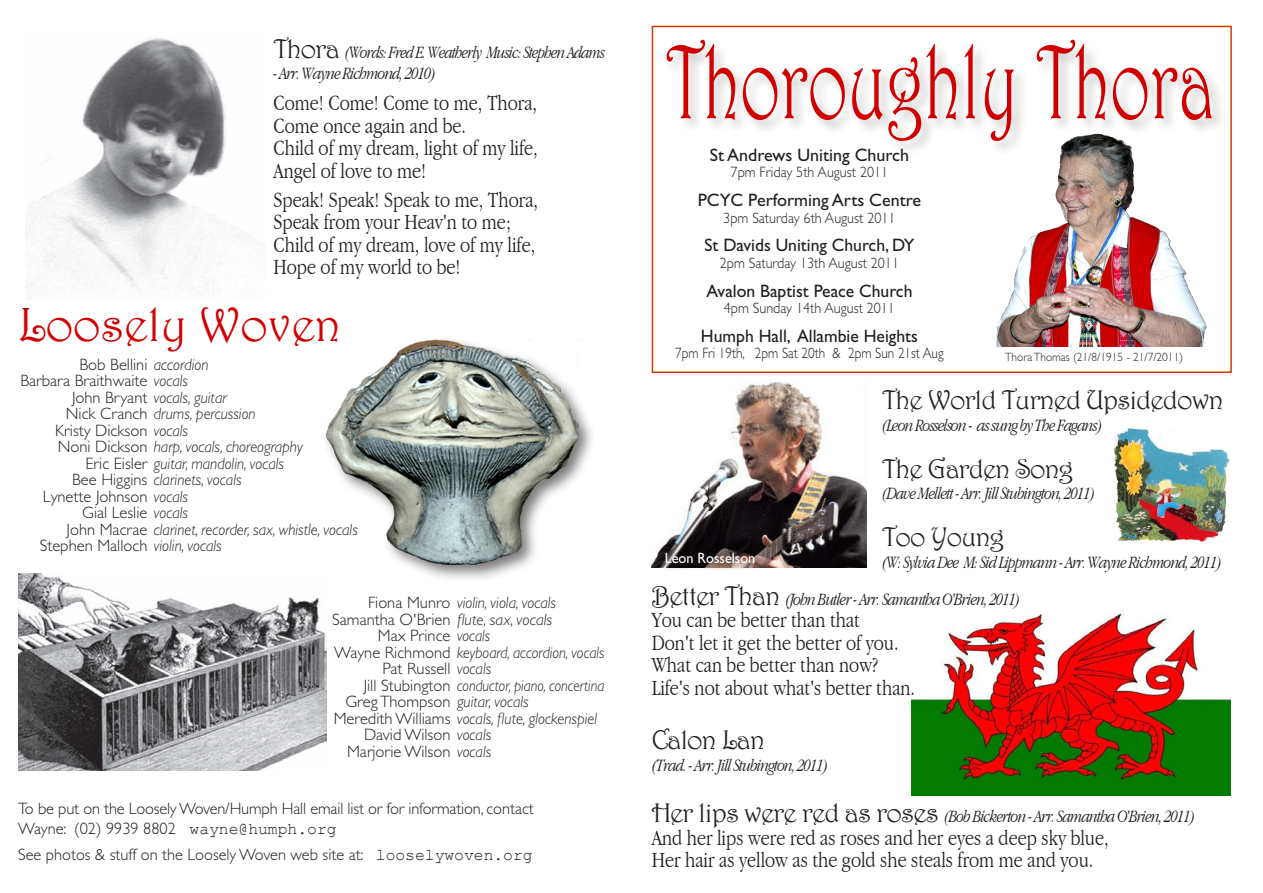
<style>
.page{position:relative;width:1263px;height:893px;background:#fff}
.page>*{position:absolute;margin:0;border:0;box-sizing:border-box;transform-origin:0 0}
.t1{font:105px "Harrington";color:#d10000;scale:.66 1}
.t2{font:48px "Harrington";color:#d10000}
.Song_Title{font:27px "Harrington";letter-spacing:-.03em;color:#231f20}
.Song_Title-2{font:300 condensed 22.5px/22.5px "Garamond";color:#231f20}
.Verse{font:300 condensed 22.5px/22.5px "Garamond";color:#231f20}
.Song_Title-3{font:italic 300 condensed 18px "Garamond";letter-spacing:-.05em;color:#231f20}
.t3{font:18px "Gill Sans";color:#231f20}
.name{font:300 16.5px/19.8px "Gill Sans";color:#231f20}
.name-2{font:italic 300 16.5px "Gill Sans";color:#231f20;scale:.94 1}
.name-3{font:italic 300 16.5px "Gill Sans";color:#231f20;scale:.88 1}
.name-4{font:italic 300 16.5px "Gill Sans";color:#231f20;scale:.91 1}
.name-5{font:italic 300 16.5px "Gill Sans";color:#231f20}
.t4{font:300 15px "Gill Sans";color:#231f20;scale:.94 1}
.t5{font:300 15px "Gill Sans";color:#231f20;scale:.88 1}
.name-6{font:15px "Gill Sans";color:#fff;scale:.95 1}
.name-7{font:300 12px "Gill Sans";color:#231f20;scale:.95 1}
.s1{font-family:"Harrington";font-weight:400;font-style:normal;font-stretch:normal;font-size:27px}
.s2{font-style:italic}
.s3{font-style:normal}
.s4{font-family:"Courier New";font-weight:400}
</style>
<div class="page">
<img style="left:26px;top:38px;width:226px;height:260px">
<div style="left:652px;top:26px;width:580px;height:347px;border:2px solid #cf3f03"></div>
<img style="left:18px;top:574px;width:308px;height:197px">
<div style="left:321px;top:335px;width:273px;height:246px;background:#231f20;opacity:.6"></div>
<img style="left:326px;top:340px;width:253px;height:224px">
<div style="left:663px;top:36px;width:563px;height:119px;background:#231f20;opacity:.25"></div>
<img style="left:995px;top:133px;width:213px;height:214px">
<img style="left:911px;top:613px;width:319px;height:182px">
<img style="left:652px;top:383px;width:215px;height:185px">
<svg style="left:658px;top:546px;width:103px;height:23px;background:#493d3c"></svg>
<img style="left:1114px;top:429px;width:116px;height:112px">
<p class="Song_Title-3" style="left:273px;top:42px;width:333px"><span class="s1">Thora</span> (Words: Fred E. Weatherly Music: Stephen Adams</p>
<p class="Song_Title-3" style="left:273px;top:64px;width:164px">- Arr. Wayne Richmond, 2010)</p>
<p class="Verse" style="left:273px;top:92px;width:266px">Come! Come! Come to me, Thora,<br>Come once again and be.<br>Child of my dream, light of my life,<br>Angel of love to me!</p>
<p class="Verse" style="left:273px;top:188px;width:266px">Speak! Speak! Speak to me, Thora,<br>Speak from your Heav'n to me;<br>Child of my dream, love of my life,<br>Hope of my world to be!</p>
<p class="t2" style="left:18px;top:295px;width:325px">Loosely Woven</p>
<p class="name" style="left:80px;top:355px;width:130px">Bob Bellini <span class="s2">accordion</span></p>
<p class="name" style="left:21px;top:371px;width:169px">Barbara Braithwaite <span class="s2">vocals</span></p>
<p class="name-2" style="left:72px;top:388px;width:166px"><span class="s3">John Bryant</span> vocals, guitar</p>
<p class="name-2" style="left:66px;top:405px;width:203px"><span class="s3">Nick Cranch</span> drums, percussion</p>
<p class="name" style="left:55px;top:421px;width:134px">Kristy Dickson <span class="s2">vocals</span></p>
<p class="name-2" style="left:58px;top:438px;width:262px"><span class="s3">Noni Dickson</span> harp, vocals, choreography</p>
<p class="name-2" style="left:85px;top:454px;width:213px"><span class="s3">Eric Eisler</span> guitar, mandolin, vocals</p>
<p class="name-2" style="left:72px;top:471px;width:182px"><span class="s3">Bee Higgins</span> clarinets, vocals</p>
<p class="name" style="left:43px;top:487px;width:147px">Lynette Johnson <span class="s2">vocals</span></p>
<p class="name" style="left:82px;top:503px;width:107px">Gial Leslie <span class="s2">vocals</span></p>
<p class="name-2" style="left:67px;top:520px;width:311px"><span class="s3">John Macrae</span> clarinet, recorder, sax, whistle, vocals</p>
<p class="name" style="left:40px;top:536px;width:184px">Stephen Malloch <span class="s2">violin, vocals</span></p>
<p class="name-2" style="left:368px;top:594px;width:202px"><span class="s3">Fiona Munro</span> violin, viola, vocals</p>
<p class="name-5" style="left:332px;top:610px;width:222px"><span class="s3">Samantha O'Brien</span> flute, sax, vocals</p>
<p class="name" style="left:378px;top:626px;width:114px">Max Prince <span class="s2">vocals</span></p>
<p class="name-4" style="left:334px;top:643px;width:299px"><span class="s3">Wayne Richmond</span> keyboard, accordion, vocals</p>
<p class="name" style="left:382px;top:659px;width:110px">Pat Russell <span class="s2">vocals</span></p>
<p class="name-3" style="left:364px;top:676px;width:275px"><span class="s3">Jill Stubington</span> conductor, piano, concertina</p>
<p class="name-2" style="left:345px;top:693px;width:197px"><span class="s3">Greg Thompson</span> guitar, vocals</p>
<p class="name-2" style="left:334px;top:709px;width:282px"><span class="s3">Meredith Williams</span> vocals, flute, glockenspiel</p>
<p class="name" style="left:364px;top:725px;width:129px">David Wilson <span class="s2">vocals</span></p>
<p class="name" style="left:347px;top:742px;width:146px">Marjorie Wilson <span class="s2">vocals</span></p>
<p class="name" style="left:18px;top:798px;width:517px">To be put on the Loosely Woven/Humph Hall email list or for information, contact<br>Wayne: (02) 9939 8802 <span class="s4">wayne@humph.org</span></p>
<p class="name" style="left:18px;top:845px;width:516px">See photos &amp; stuff on the Loosely Woven web site at: <span class="s4">looselywoven.org</span></p>
<p class="t1" style="left:666px;top:19px;width:833px">Thoroughly Thora</p>
<p class="t3" style="left:710px;top:144px;width:201px">St Andrews Uniting Church</p>
<p class="t4" style="left:731px;top:164px;width:169px">7pm Friday 5th August 2011</p>
<p class="t3" style="left:698px;top:190px;width:225px">PCYC Performing Arts Centre</p>
<p class="t4" style="left:723px;top:209px;width:185px">3pm Saturday 6th August 2011</p>
<p class="t3" style="left:704px;top:235px;width:211px">St Davids Uniting Church, DY</p>
<p class="t4" style="left:720px;top:254px;width:192px">2pm Saturday 13th August 2011</p>
<p class="t3" style="left:706px;top:280px;width:208px">Avalon Baptist Peace Church</p>
<p class="t4" style="left:724px;top:300px;width:184px">4pm Sunday 14th August 2011</p>
<p class="t3" style="left:701px;top:325px;width:218px">Humph Hall, Allambie Heights</p>
<p class="t5" style="left:675px;top:345px;width:307px">7pm Fri 19th, 2pm Sat 20th &amp; 2pm Sun 21st Aug</p>
<p class="name-7" style="left:1005px;top:350px;width:189px">Thora Thomas (21/8/1915 - 21/7/2011)</p>
<p class="name-6" style="left:665px;top:550px;width:97px">Leon Rosselson</p>
<p class="Song_Title" style="left:882px;top:384px;width:343px">The World Turned Upsidedown</p>
<p class="Song_Title-3" style="left:882px;top:415px;width:222px">(Leon Rosselson - as sung by The Fagans)</p>
<p class="Song_Title" style="left:882px;top:452px;width:193px">The Garden Song</p>
<p class="Song_Title-3" style="left:882px;top:484px;width:215px">(Dave Mellett - Arr. Jill Stubington, 2011)</p>
<p class="Song_Title" style="left:882px;top:521px;width:124px">Too Young</p>
<p class="Song_Title-3" style="left:882px;top:552px;width:341px">(W: Sylvia Dee M: Sid Lippmann - Arr. Wayne Richmond, 2011)</p>
<p class="Song_Title-3" style="left:652px;top:589px;width:370px"><span class="s1">Better Than</span> (John Butler - Arr. Samantha O'Brien, 2011)</p>
<p class="Song_Title-2" style="left:652px;top:609px;width:265px">You can be better than that<br>Don't let it get the better of you.<br>What can be better than now?<br>Life's not about what's better than.</p>
<p class="Song_Title" style="left:652px;top:723px;width:115px">Calon Lan</p>
<p class="Song_Title-3" style="left:652px;top:755px;width:178px">(Trad. - Arr. Jill Stubington, 2011)</p>
<p class="Song_Title-3" style="left:652px;top:807px;width:545px"><span class="s1">Her lips were red as roses</span> (Bob Bickerton - Arr. Samantha O'Brien, 2011)</p>
<p class="Song_Title-2" style="left:652px;top:826px;width:458px">And her lips were red as roses and her eyes a deep sky blue,<br>Her hair as yellow as the gold she steals from me and you.</p>
</div>
